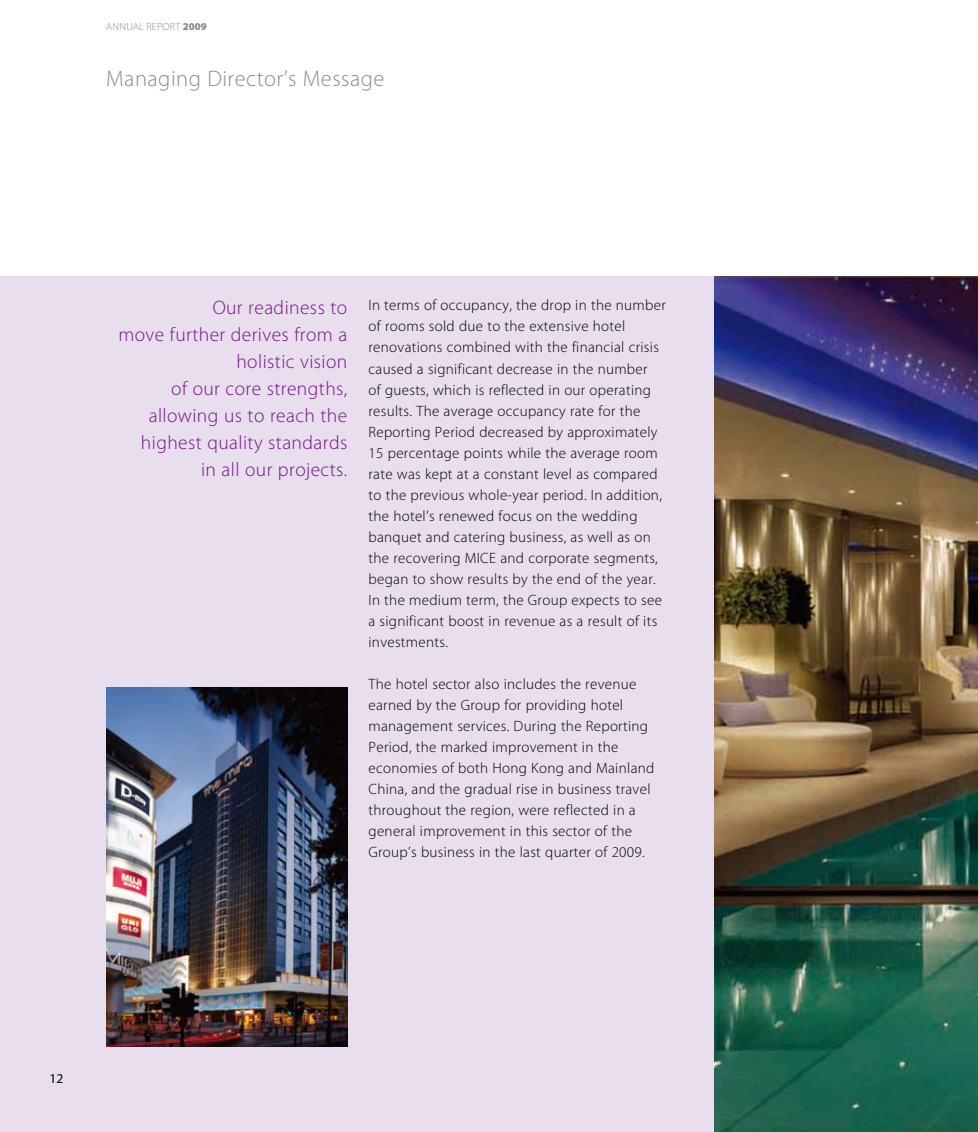
<style>
.page{position:relative;width:978px;height:1132px;background:#fff}
.page>*{position:absolute;margin:0;border:0;box-sizing:border-box;transform-origin:0 0}
.t1{font:300 22.5px "Myriad Pro";letter-spacing:.02em;color:#8d8c8b}
.t2{font:300 19.5px/27px "Myriad Pro";letter-spacing:.02em;color:#751485;text-align:right}
.t3{font:300 15px/21px "Myriad Pro";letter-spacing:.02em;color:#000}
.t4{font:13.5px "Myriad Pro";color:#000}
.t5{font:300 10.5px "Myriad Pro";letter-spacing:.02em;color:#8d8c8b}
.s1{font-weight:900}
</style>
<div class="page">
<div style="left:0;top:276px;width:978px;height:855px;background:#e8deee"></div>
<img style="left:714px;top:276px;width:264px;height:855px">
<img style="left:106px;top:687px;width:241px;height:359px">
<p class="t5" style="left:106px;top:21px;width:102px">ANNUAL REPORT <span class="s1">2009</span></p>
<h1 class="t1" style="left:106px;top:66px;width:280px">Managing Director’s Message</h1>
<h2 class="t2" style="left:118px;top:294px;width:230px">Our readiness to<br>move further derives from a holistic vision<br>of our core strengths, allowing us to reach the highest quality standards<br>in all our projects.</h2>
<p class="t3" style="left:369px;top:295px;width:299px">I n terms of occupancy, the drop in the number of rooms sold due to the extensive hotel renovations combined with the financial crisis caused a significant decrease in the number<br>of guests, which is reflected in our operating results. The average occupancy rate for the Reporting Period decreased by approximately 15 percentage points while the average room rate was kept at a constant level as compared to the previous whole-year period. I n addition, the hotel’s renewed focus on the wedding banquet and catering business, as well as on the recovering MICE and corporate segments, began to show results by the end of the year.<br>I n the medium term, the Group expects to see a significant boost in revenue as a result of its investments.</p>
<p class="t3" style="left:369px;top:673px;width:287px">The hotel sector also includes the revenue earned by the Group for providing hotel management services. During the Reporting Period, the marked improvement in the economies of both Hong Kong and Mainland China, and the gradual rise in business travel throughout the region, were reflected in a general improvement in this sector of the Group’s business in the last quarter of 2009.</p>
<p class="t4" style="left:50px;top:1069px;width:15px">12</p>
</div>
